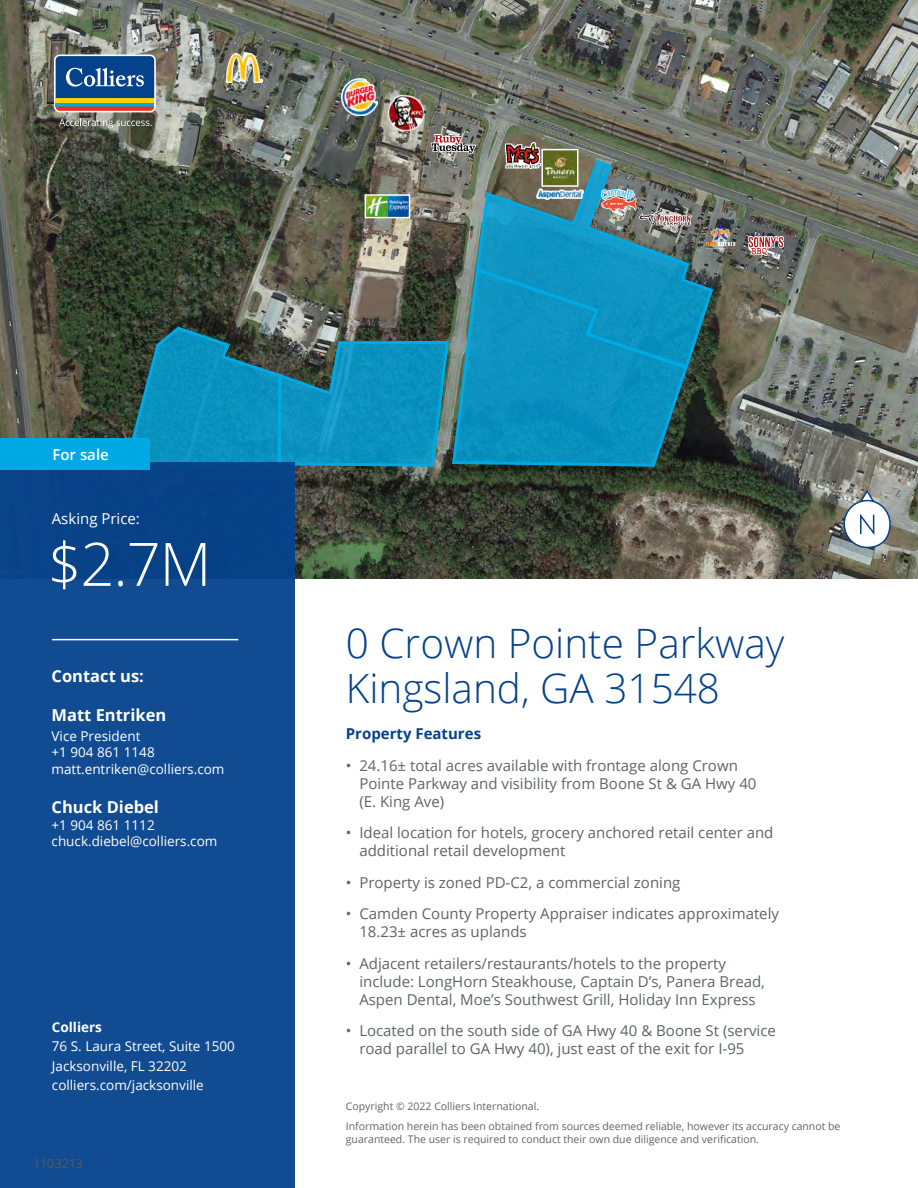
<style>
.page{position:relative;width:918px;height:1188px;background:#fff}
.page>*{position:absolute;margin:0;border:0;box-sizing:border-box;transform-origin:0 0}
.t1{font:300 60px "Open Sans";color:#fff}
.t2{font:300 40.5px/45px "Open Sans";color:#05428c}
.t3{font:700 16.5px "Open Sans";color:#fff}
.t4{font:15px/18px "Open Sans";color:#5f6369}
.t5{font:700 15px "Open Sans";color:#05428c}
.t6{font:15px "Open Sans";color:#fff}
.t7{font:600 15px "Open Sans";color:#fff}
.t8{font:13.5px/16.5px "Open Sans";color:#fff}
.t9{font:700 13.5px "Open Sans";color:#fff}
.t10{font:12.75px "Open Sans";letter-spacing:-.02em;color:#57585a}
.t11{font:10.5px/20.1px "Open Sans";color:#5f6369}
</style>
<div class="page">
<img style="left:0;top:0;width:918px;height:579px">
<svg style="left:474px;top:158px;width:241px;height:212px;background:#3e808f"></svg>
<svg style="left:450px;top:266px;width:240px;height:203px;background:#118bb3"></svg>
<svg style="left:123px;top:325px;width:328px;height:143px;background:#1a81a0"></svg>
<div style="left:0;top:462px;width:295px;height:726px;background:#114b91"></div>
<svg style="left:54px;top:54px;width:102px;height:58px"></svg>
<div style="left:56px;top:102px;width:98px;height:5px;background:#00a8e4"></div>
<hr style="left:56px;top:98px;width:98px;height:4px;background:#fed503">
<svg style="left:56px;top:107px;width:98px;height:4px"></svg>
<svg style="left:56px;top:56px;width:98px;height:42px;background:#205798"></svg>
<svg style="left:59px;top:118px;width:93px;height:10px"></svg>
<hr style="left:52px;top:639px;width:186px;height:1px;background:#fff">
<div style="left:0;top:439px;width:149px;height:31px;background:#00a8e4"></div>
<svg style="left:843px;top:488px;width:49px;height:61px"></svg>
<img style="left:342px;top:79px;width:35px;height:36px">
<img style="left:227px;top:54px;width:35px;height:29px">
<img style="left:388px;top:95px;width:36px;height:36px">
<img style="left:505px;top:142px;width:36px;height:27px">
<img style="left:533px;top:170px;width:54px;height:48px">
<img style="left:601px;top:189px;width:91px;height:36px">
<img style="left:748px;top:236px;width:36px;height:19px">
<img style="left:709px;top:222px;width:23px;height:16px">
<img style="left:705px;top:238px;width:30px;height:11px">
<img style="left:544px;top:152px;width:31px;height:32px">
<div style="left:541px;top:149px;width:37px;height:38px;border:2px solid #fff"></div>
<img style="left:431px;top:134px;width:45px;height:19px">
<img style="left:368px;top:197px;width:39px;height:18px">
<div style="left:365px;top:194px;width:45px;height:24px;border:2px solid #fff"></div>
<p class="t7" style="left:52px;top:444px;width:58px">For sale</p>
<p class="t6" style="left:52px;top:508px;width:90px">Asking Price:</p>
<h1 class="t1" style="left:47px;top:523px;width:166px">$2.7M</h1>
<p class="t3" style="left:52px;top:664px;width:94px">Contact us:</p>
<p class="t3" style="left:52px;top:703px;width:116px">Matt Entriken</p>
<p class="t8" style="left:52px;top:727px;width:174px">Vice President<br>+1 904 861 1148 matt.entriken@colliers.com</p>
<p class="t3" style="left:52px;top:796px;width:109px">Chuck Diebel</p>
<p class="t8" style="left:52px;top:816px;width:167px">+1 904 861 1112 chuck.diebel@colliers.com</p>
<p class="t9" style="left:52px;top:1017px;width:52px">Colliers</p>
<p class="t8" style="left:52px;top:1036px;width:185px;line-height:19.5px">76 S. Laura Street, Suite 1500<br>Jacksonville, FL 32202 colliers.com/jacksonville</p>
<p class="t10" style="left:34px;top:1155px;width:51px">1103213</p>
<h2 class="t2" style="left:346px;top:620px;width:440px">0 Crown Pointe Parkway<br>Kingsland, GA 31548</h2>
<p class="t5" style="left:346px;top:723px;width:137px">Property Features</p>
<p class="t4" style="left:359px;top:756px;width:399px;text-indent:-14px">• 24.16± total acres available with frontage along Crown<br>Pointe Parkway and visibility from Boone St &amp; GA Hwy 40 (E. King Ave)</p>
<p class="t4" style="left:359px;top:824px;width:416px;text-indent:-14px">• Ideal location for hotels, grocery anchored retail center and additional retail development</p>
<p class="t4" style="left:346px;top:873px;width:336px">• Property is zoned PD-C2, a commercial zoning</p>
<p class="t4" style="left:359px;top:905px;width:421px;text-indent:-14px">• Camden County Property Appraiser indicates approximately<br>18.23± acres as uplands</p>
<p class="t4" style="left:359px;top:954px;width:407px;text-indent:-14px">• Adjacent retailers/restaurants/hotels to the property include: LongHorn Steakhouse, Captain D’s, Panera Bread,<br>Aspen Dental, Moe’s Southwest Grill, Holiday Inn Express</p>
<p class="t4" style="left:359px;top:1022px;width:418px;text-indent:-14px">• Located on the south side of GA Hwy 40 &amp; Boone St (service road parallel to GA Hwy 40), just east of the exit for I-95</p>
<p class="t11" style="left:346px;top:1096px;width:496px">Copyright © 2022 Colliers International.<br>Information herein has been obtained from sources deemed reliable, however its accuracy cannot be</p>
<p class="t11" style="left:346px;top:1128px;width:415px">guaranteed. The user is required to conduct their own due diligence and verification.</p>
</div>
